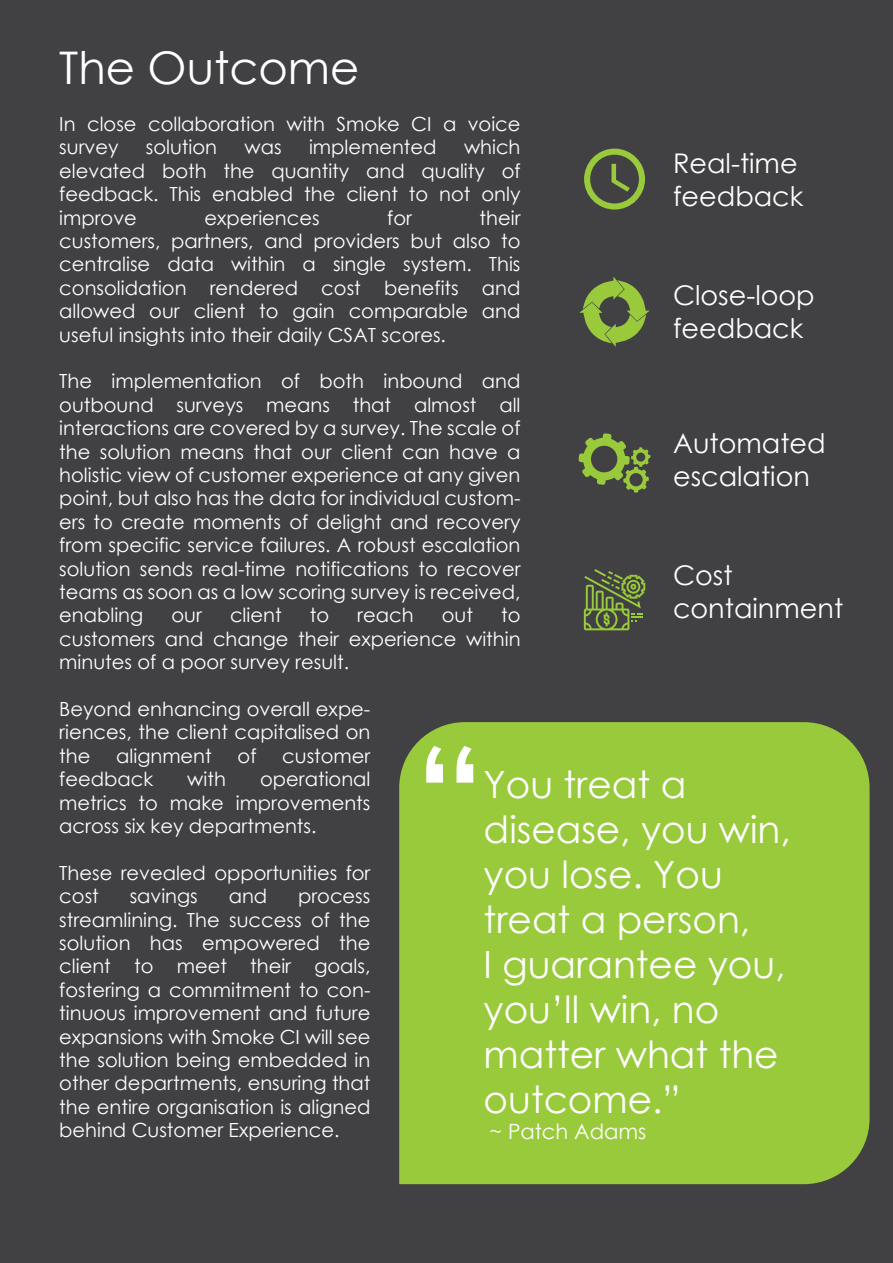
<style>
.page{position:relative;width:893px;height:1263px;background:#414042}
.page>*{position:absolute;margin:0;border:0;box-sizing:border-box;transform-origin:0 0}
.t1{font:45px "Century Gothic";color:#fff}
.t2{font:37.5px/45px "Century Gothic";color:#fff}
.t3{font:27.15px/32.5px "Century Gothic";color:#fff}
.t4{font:21px "Century Gothic";color:#fff}
.t5{font:19.5px/23.4px "Century Gothic";color:#fff;text-align:justify}
</style>
<div class="page">
<svg style="left:579px;top:433px;width:71px;height:59px"></svg>
<svg style="left:584px;top:569px;width:61px;height:61px"></svg>
<svg style="left:579px;top:276px;width:71px;height:71px"></svg>
<svg style="left:584px;top:149px;width:61px;height:61px"></svg>
<div style="left:399px;top:722px;width:470px;height:462px;background:#99ca3c"></div>
<svg style="left:426px;top:746px;width:47px;height:37px"></svg>
<h1 class="t1" style="left:59px;top:36px;width:302px">The Outcome</h1>
<p class="t5" style="left:59px;top:112px;width:463px">In close collaboration with Smoke CI a voice survey</p>
<p class="t5" style="left:59px;top:135px;width:463px;text-indent:405px">which elevated both the quantity and quality of feedback. This enabled the client to not only improve</p>
<p class="t5" style="left:146px;top:135px;width:73px">solution</p>
<p class="t5" style="left:245px;top:135px;width:39px">was</p>
<p class="t5" style="left:309px;top:135px;width:129px">implemented</p>
<h3 class="t3" style="left:673px;top:147px;width:132px">Real-time feedback</h3>
<p class="t5" style="left:59px;top:206px;width:463px;text-indent:420px">their customers, partners, and providers but also to centralise data within a single system. This consolidation rendered cost benefits and allowed our client to gain comparable and useful insights into their daily CSAT scores.</p>
<p class="t5" style="left:59px;top:369px;width:463px">The implementation of both inbound and outbound surveys means that almost all interactions are covered by a survey. The scale of the solution means that our client can have a holistic view of customer experience at any given point, but also has the data for individual custom&shy;ers to create moments of delight and recovery from specific service failures. A robust escalation solution sends real-time notifications to recover teams as soon as a low scoring survey is received, enabling</p>
<p class="t5" style="left:204px;top:206px;width:117px">experiences</p>
<p class="t5" style="left:387px;top:206px;width:26px">for</p>
<h3 class="t3" style="left:673px;top:279px;width:143px">Close-loop feedback</h3>
<h3 class="t3" style="left:673px;top:427px;width:154px">Automated escalation</h3>
<h3 class="t3" style="left:673px;top:559px;width:172px">Cost containment</h3>
<p class="t5" style="left:171px;top:603px;width:32px">our</p>
<p class="t5" style="left:230px;top:603px;width:53px">client</p>
<p class="t5" style="left:310px;top:603px;width:21px">to</p>
<p class="t5" style="left:357px;top:603px;width:58px">reach</p>
<p class="t5" style="left:442px;top:603px;width:33px">out</p>
<p class="t5" style="left:59px;top:603px;width:463px;text-indent:442px">to customers and change their experience within minutes of a poor survey result.</p>
<p class="t5" style="left:59px;top:697px;width:313px">Beyond enhancing overall expe&shy;riences, the client capitalised on the</p>
<p class="t5" style="left:116px;top:744px;width:97px">alignment</p>
<p class="t5" style="left:238px;top:744px;width:20px">of</p>
<p class="t5" style="left:282px;top:744px;width:90px">customer</p>
<p class="t5" style="left:59px;top:767px;width:95px">feedback</p>
<p class="t5" style="left:187px;top:767px;width:40px">with</p>
<h2 class="t2" style="left:484px;top:762px;width:309px">You treat a disease, you win, you lose. You treat a person,<br>I guarantee you, you’ll win, no matter what the outcome.”</h2>
<p class="t4" style="left:489px;top:1116px;width:158px">~ Patch Adams</p>
<p class="t5" style="left:59px;top:767px;width:313px;text-indent:201px">operational metrics to make improvements across six key departments.</p>
<p class="t5" style="left:59px;top:861px;width:313px">These revealed opportunities for cost</p>
<p class="t5" style="left:130px;top:884px;width:70px">savings</p>
<p class="t5" style="left:229px;top:884px;width:40px">and</p>
<p class="t5" style="left:59px;top:884px;width:313px;text-indent:239px">process streamlining. The success of the solution has empowered the client to meet their goals, fostering a commitment to con&shy;tinuous improvement and future expansions with Smoke CI will see the solution being embedded in other departments, ensuring that the entire organisation is aligned behind Customer Experience.</p>
</div>
